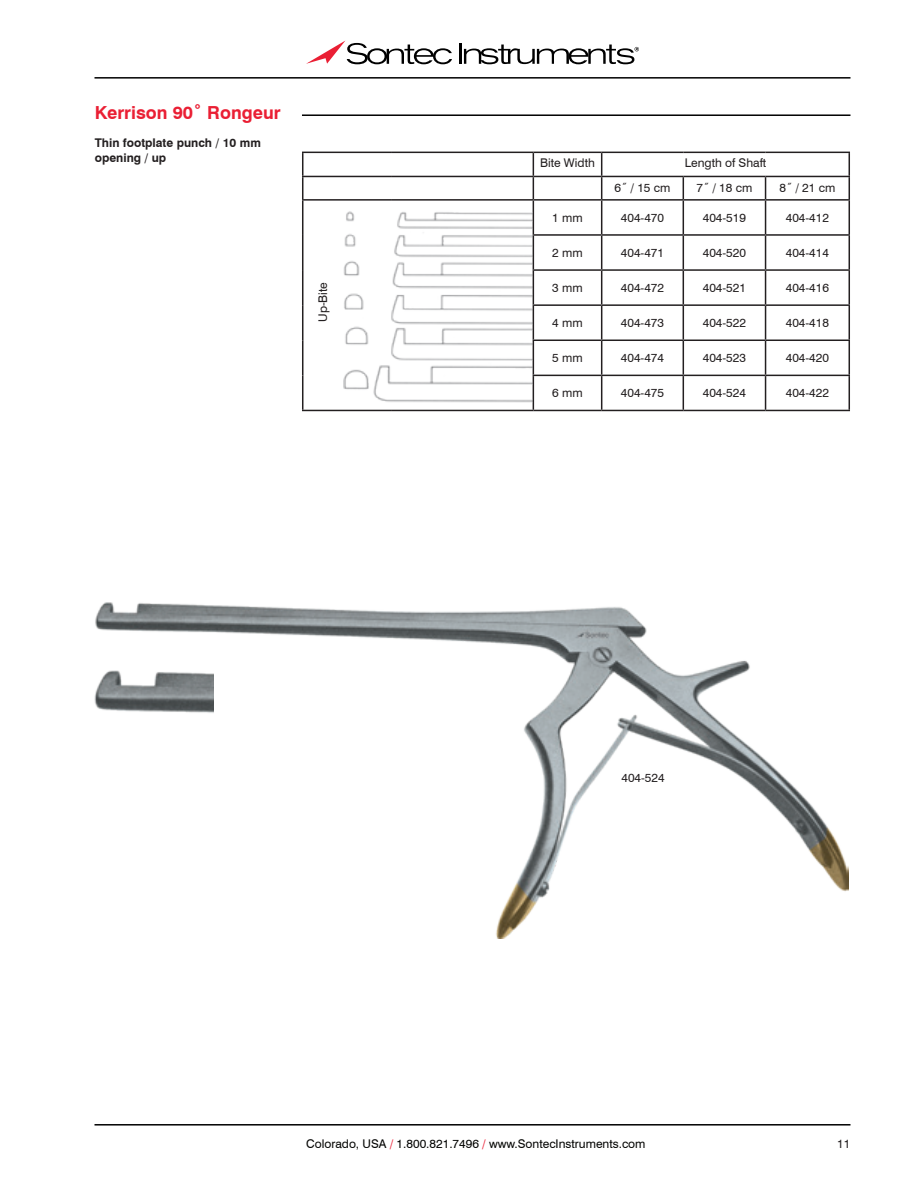
<style>
.page{position:relative;width:918px;height:1188px;background:#fff}
.page>*{position:absolute;margin:0;border:0;box-sizing:border-box;transform-origin:0 0}
.t1{font:700 18px "Swiss 721 BT";color:#ea1f34}
.Misc{font:12px "Swiss 721 BT";color:#231f20}
.t2{font:12px "Swiss 721 BT";color:#040503}
.Description{font:700 12px/14.4px "Swiss 721 BT";color:#231f20}
.s1{color:#ea2036}
</style>
<div class="page">
<hr style="left:302px;top:114px;width:548px;height:2px;background:#000">
<img style="left:95px;top:602px;width:754px;height:337px">
<img style="left:94px;top:668px;width:120px;height:85px">
<svg style="left:533px;top:153px;width:1px;height:46px"></svg>
<svg style="left:601px;top:153px;width:1px;height:46px"></svg>
<svg style="left:683px;top:177px;width:1px;height:22px"></svg>
<svg style="left:765px;top:177px;width:1px;height:22px"></svg>
<hr style="left:533px;top:201px;width:1px;height:33px;background:#231f20">
<hr style="left:601px;top:201px;width:1px;height:33px;background:#231f20">
<hr style="left:683px;top:201px;width:1px;height:33px;background:#231f20">
<hr style="left:765px;top:201px;width:1px;height:33px;background:#231f20">
<hr style="left:533px;top:236px;width:1px;height:33px;background:#231f20">
<hr style="left:601px;top:236px;width:1px;height:33px;background:#231f20">
<hr style="left:683px;top:236px;width:1px;height:33px;background:#231f20">
<hr style="left:765px;top:236px;width:1px;height:33px;background:#231f20">
<hr style="left:533px;top:271px;width:1px;height:33px;background:#231f20">
<hr style="left:601px;top:271px;width:1px;height:33px;background:#231f20">
<hr style="left:683px;top:271px;width:1px;height:33px;background:#231f20">
<hr style="left:765px;top:271px;width:1px;height:33px;background:#231f20">
<hr style="left:533px;top:306px;width:1px;height:34px;background:#231f20">
<hr style="left:601px;top:306px;width:1px;height:34px;background:#231f20">
<hr style="left:683px;top:306px;width:1px;height:34px;background:#231f20">
<hr style="left:765px;top:306px;width:1px;height:34px;background:#231f20">
<hr style="left:533px;top:341px;width:1px;height:34px;background:#231f20">
<hr style="left:601px;top:341px;width:1px;height:34px;background:#231f20">
<hr style="left:683px;top:341px;width:1px;height:34px;background:#231f20">
<hr style="left:765px;top:341px;width:1px;height:34px;background:#231f20">
<hr style="left:533px;top:376px;width:1px;height:34px;background:#231f20">
<hr style="left:601px;top:376px;width:1px;height:34px;background:#231f20">
<hr style="left:683px;top:376px;width:1px;height:34px;background:#231f20">
<hr style="left:765px;top:376px;width:1px;height:34px;background:#231f20">
<hr style="left:302px;top:152px;width:89px;height:1px;background:#231f20">
<hr style="left:391px;top:152px;width:142px;height:1px;background:#231f20">
<hr style="left:533px;top:152px;width:69px;height:1px;background:#231f20">
<hr style="left:602px;top:152px;width:81px;height:1px;background:#231f20">
<hr style="left:683px;top:152px;width:83px;height:1px;background:#231f20">
<hr style="left:766px;top:152px;width:84px;height:1px;background:#231f20">
<hr style="left:302px;top:176px;width:89px;height:1px;background:#231f20">
<svg style="left:302px;top:153px;width:1px;height:46px"></svg>
<hr style="left:391px;top:176px;width:142px;height:1px;background:#231f20">
<hr style="left:533px;top:176px;width:69px;height:1px;background:#231f20">
<hr style="left:602px;top:176px;width:81px;height:1px;background:#231f20">
<hr style="left:683px;top:176px;width:83px;height:1px;background:#231f20">
<hr style="left:766px;top:176px;width:84px;height:1px;background:#231f20">
<svg style="left:849px;top:153px;width:1px;height:46px"></svg>
<hr style="left:302px;top:199px;width:89px;height:2px;background:#231f20">
<hr style="left:302px;top:201px;width:1px;height:34px;background:#231f20">
<hr style="left:391px;top:199px;width:142px;height:2px;background:#231f20">
<hr style="left:533px;top:199px;width:69px;height:2px;background:#231f20">
<hr style="left:602px;top:199px;width:81px;height:2px;background:#231f20">
<hr style="left:683px;top:199px;width:83px;height:2px;background:#231f20">
<hr style="left:766px;top:199px;width:84px;height:2px;background:#231f20">
<hr style="left:849px;top:201px;width:1px;height:33px;background:#231f20">
<hr style="left:302px;top:235px;width:1px;height:35px;background:#231f20">
<hr style="left:533px;top:234px;width:69px;height:2px;background:#231f20">
<hr style="left:602px;top:234px;width:81px;height:2px;background:#231f20">
<hr style="left:683px;top:234px;width:83px;height:2px;background:#231f20">
<hr style="left:766px;top:234px;width:84px;height:2px;background:#231f20">
<hr style="left:849px;top:236px;width:1px;height:33px;background:#231f20">
<hr style="left:302px;top:270px;width:1px;height:35px;background:#231f20">
<hr style="left:533px;top:269px;width:69px;height:2px;background:#231f20">
<hr style="left:602px;top:269px;width:81px;height:2px;background:#231f20">
<hr style="left:683px;top:269px;width:83px;height:2px;background:#231f20">
<hr style="left:766px;top:269px;width:84px;height:2px;background:#231f20">
<hr style="left:849px;top:271px;width:1px;height:33px;background:#231f20">
<hr style="left:302px;top:305px;width:1px;height:35px;background:#231f20">
<hr style="left:533px;top:304px;width:69px;height:2px;background:#231f20">
<hr style="left:602px;top:304px;width:81px;height:2px;background:#231f20">
<hr style="left:683px;top:304px;width:83px;height:2px;background:#231f20">
<hr style="left:766px;top:304px;width:84px;height:2px;background:#231f20">
<hr style="left:849px;top:306px;width:1px;height:34px;background:#231f20">
<hr style="left:302px;top:340px;width:1px;height:35px;background:#231f20">
<hr style="left:533px;top:340px;width:69px;height:1px;background:#231f20">
<hr style="left:602px;top:340px;width:81px;height:1px;background:#231f20">
<hr style="left:683px;top:340px;width:83px;height:1px;background:#231f20">
<hr style="left:766px;top:340px;width:84px;height:1px;background:#231f20">
<hr style="left:849px;top:341px;width:1px;height:34px;background:#231f20">
<hr style="left:302px;top:375px;width:1px;height:35px;background:#231f20">
<hr style="left:533px;top:375px;width:69px;height:1px;background:#231f20">
<hr style="left:602px;top:375px;width:81px;height:1px;background:#231f20">
<hr style="left:683px;top:375px;width:83px;height:1px;background:#231f20">
<hr style="left:766px;top:375px;width:84px;height:1px;background:#231f20">
<hr style="left:849px;top:376px;width:1px;height:34px;background:#231f20">
<hr style="left:302px;top:410px;width:89px;height:1px;background:#231f20">
<hr style="left:391px;top:410px;width:142px;height:1px;background:#231f20">
<hr style="left:533px;top:410px;width:69px;height:1px;background:#231f20">
<hr style="left:602px;top:410px;width:81px;height:1px;background:#231f20">
<hr style="left:683px;top:410px;width:83px;height:1px;background:#231f20">
<hr style="left:766px;top:410px;width:84px;height:1px;background:#231f20">
<img style="left:344px;top:209px;width:189px;height:198px">
<hr style="left:94px;top:1124px;width:756px;height:2px;background:#000">
<hr style="left:94px;top:77px;width:756px;height:2px;background:#000">
<svg style="left:306px;top:40px;width:146px;height:24px"></svg>
<hr style="left:459px;top:43px;width:3px;height:21px;background:#000">
<svg style="left:464px;top:45px;width:175px;height:19px"></svg>
<p class="t1" style="left:95px;top:102px;width:187px">Kerrison 90˚ Rongeur</p>
<p class="Description" style="left:95px;top:136px;width:168px">Thin footplate punch / 10 mm opening / up</p>
<p class="Misc" style="left:316px;top:322px;width:41px;rotate:-90deg">Up-Bite</p>
<p class="Misc" style="left:540px;top:156px;width:56px">Bite Width</p>
<p class="Misc" style="left:685px;top:156px;width:83px">Length of Shaft</p>
<p class="Misc" style="left:615px;top:180px;width:57px">6˝ / 15 cm</p>
<p class="Misc" style="left:697px;top:180px;width:57px">7˝ / 18 cm</p>
<p class="Misc" style="left:780px;top:180px;width:57px">8˝ / 21 cm</p>
<p class="Misc" style="left:552px;top:210px;width:32px">1 mm</p>
<p class="Misc" style="left:621px;top:210px;width:45px">404-470</p>
<p class="Misc" style="left:703px;top:210px;width:45px">404-519</p>
<p class="Misc" style="left:786px;top:210px;width:45px">404-412</p>
<p class="Misc" style="left:552px;top:246px;width:32px">2 mm</p>
<p class="Misc" style="left:621px;top:246px;width:45px">404-471</p>
<p class="Misc" style="left:703px;top:246px;width:45px">404-520</p>
<p class="Misc" style="left:786px;top:246px;width:45px">404-414</p>
<p class="Misc" style="left:552px;top:281px;width:32px">3 mm</p>
<p class="Misc" style="left:621px;top:281px;width:45px">404-472</p>
<p class="Misc" style="left:703px;top:281px;width:45px">404-521</p>
<p class="Misc" style="left:786px;top:281px;width:45px">404-416</p>
<p class="Misc" style="left:552px;top:316px;width:32px">4 mm</p>
<p class="Misc" style="left:621px;top:316px;width:45px">404-473</p>
<p class="Misc" style="left:703px;top:316px;width:45px">404-522</p>
<p class="Misc" style="left:786px;top:316px;width:45px">404-418</p>
<p class="Misc" style="left:552px;top:351px;width:32px">5 mm</p>
<p class="Misc" style="left:621px;top:351px;width:45px">404-474</p>
<p class="Misc" style="left:703px;top:351px;width:45px">404-523</p>
<p class="Misc" style="left:786px;top:351px;width:45px">404-420</p>
<p class="Misc" style="left:552px;top:386px;width:32px">6 mm</p>
<p class="Misc" style="left:621px;top:386px;width:45px">404-475</p>
<p class="Misc" style="left:703px;top:386px;width:45px">404-524</p>
<p class="Misc" style="left:786px;top:386px;width:45px">404-422</p>
<p class="Misc" style="left:621px;top:771px;width:45px">404-524</p>
<p class="t2" style="left:306px;top:1136px;width:341px">Colorado, USA <span class="s1">/</span> 1.800.821.7496 <span class="s1">/</span> www.SontecInstruments.com</p>
<p class="Misc" style="left:837px;top:1136px;width:15px">11</p>
</div>
